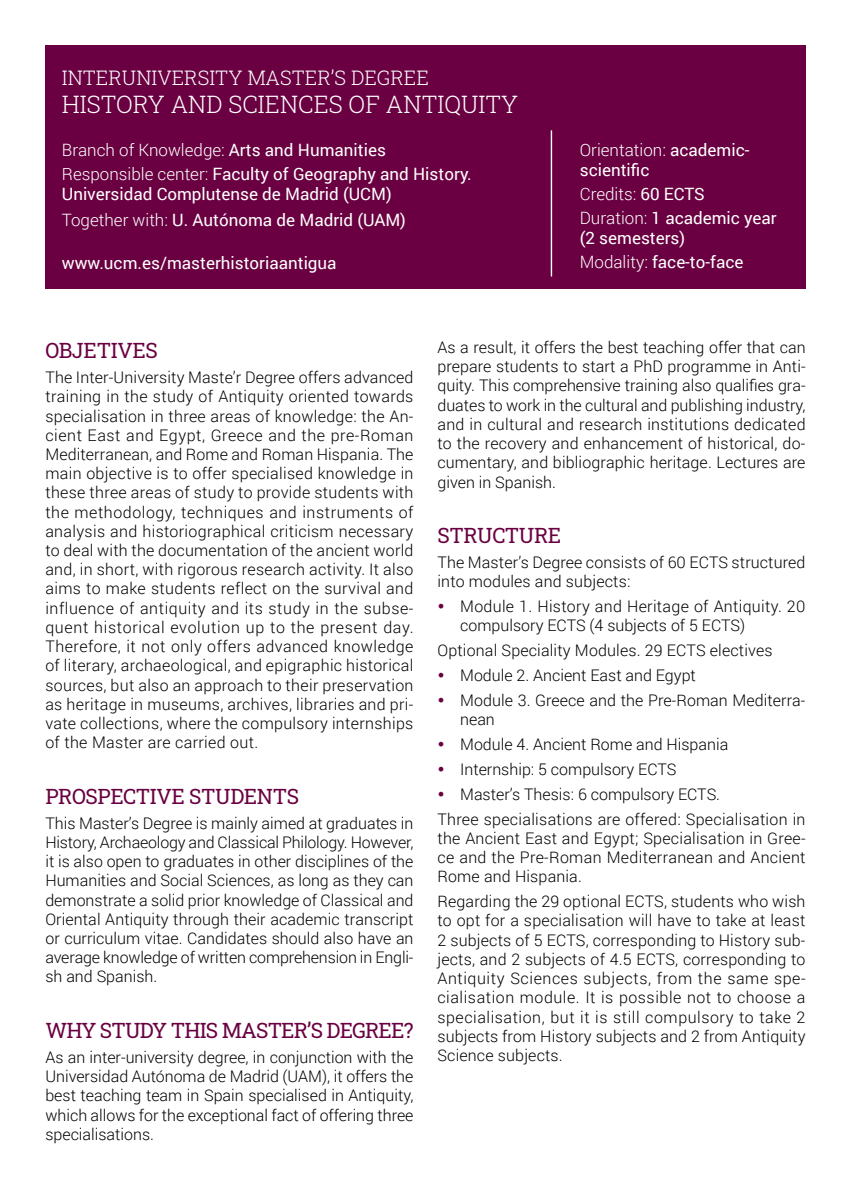
<style>
.page{position:relative;width:851px;height:1191px;background:#fff}
.page>*{position:absolute;margin:0;border:0;box-sizing:border-box;transform-origin:0 0}
.t1{font:300 24px "Roboto Slab";color:#fff}
.t2{font:21px "Roboto Slab";letter-spacing:-.02em;color:#6a0041}
.t3{font:21px "Roboto Slab";letter-spacing:-.04em;color:#6a0041}
.t4{font:300 20px "Roboto Slab";color:#fff}
.t5{font:17px/24px "Roboto";color:#fff}
.t6{font:300 16px/19.2px "Roboto";letter-spacing:.005em;color:#000;text-align:justify}
.s1{font-weight:300}
</style>
<div class="page">
<div style="left:45px;top:45px;width:760px;height:244px;background:#6a0041"></div>
<hr style="left:550px;top:130px;width:2px;height:146px;background:#fff">
<p class="t4" style="left:62px;top:64px;width:368px">INTERUNIVERSITY MASTER’S DEGREE</p>
<h1 class="t1" style="left:62px;top:87px;width:458px">HISTORY AND SCIENCES OF ANTIQUITY</h1>
<p class="t5" style="left:62px;top:137px;width:411px"><span class="s1">Branch of Knowledge:</span> Arts and Humanities<br><span class="s1">Responsible center:</span> Faculty of Geography and History.</p>
<p class="t5" style="left:62px;top:181px;width:345px;line-height:25.6px">Universidad Complutense de Madrid (UCM)<br><span class="s1">Together with:</span> U. Autónoma de Madrid (UAM)</p>
<p class="t5" style="left:62px;top:250px;width:276px">www.ucm.es/masterhistoriaantigua</p>
<p class="t5" style="left:579px;top:139px;width:171px;line-height:20px"><span class="s1">Orientation:</span> academic&shy;scientific</p>
<p class="t5" style="left:579px;top:181px;width:198px"><span class="s1">Credits:</span> 60 ECTS<br><span class="s1">Duration:</span> 1 academic year</p>
<p class="t5" style="left:579px;top:225px;width:165px">(2 semesters)<br><span class="s1">Modality:</span> face-to-face</p>
<h2 class="t2" style="left:45px;top:336px;width:114px">OBJETIVES</h2>
<p class="t6" style="left:45px;top:367px;width:369px">The Inter-University Maste’r Degree offers advanced training in the study of Antiquity oriented towards specialisation in three areas of knowledge: the An&shy;cient East and Egypt, Greece and the pre-Roman Mediterranean, and Rome and Roman Hispania. The main objective is to offer specialised knowledge in these three areas of study to provide students with the methodology, techniques and instruments of analysis and historiographical criticism necessary to deal with the documentation of the ancient world and, in short, with rigorous research activity. It also aims to make students reflect on the survival and influence of antiquity and its study in the subse&shy;quent historical evolution up to the present day.<br>Therefore, it not only offers advanced knowledge of literary, archaeological, and epigraphic historical sources, but also an approach to their preservation as heritage in museums, archives, libraries and pri&shy;vate collections, where the compulsory internships of the Master are carried out.</p>
<h2 class="t2" style="left:45px;top:782px;width:255px">PROSPECTIVE STUDENTS</h2>
<p class="t6" style="left:45px;top:813px;width:369px">This Master’s Degree is mainly aimed at graduates in History, Archaeology and Classical Philology. However, it is also open to graduates in other disciplines of the Humanities and Social Sciences, as long as they can demonstrate a solid prior knowledge of Classical and Oriental Antiquity through their academic transcript or curriculum vitae. Candidates should also have an average knowledge of written comprehension in Engli&shy;sh and Spanish.</p>
<h2 class="t3" style="left:45px;top:1016px;width:369px">WHY STUDY THIS MASTER’S DEGREE?</h2>
<p class="t6" style="left:45px;top:1047px;width:369px">As an inter-university degree, in conjunction with the Universidad Autónoma de Madrid (UAM), it offers the best teaching team in Spain specialised in Antiquity, which allows for the exceptional fact of offering three specialisations.</p>
<p class="t6" style="left:437px;top:337px;width:369px">As a result, it offers the best teaching offer that can prepare students to start a PhD programme in Anti&shy;quity. This comprehensive training also qualifies gra&shy;duates to work in the cultural and publishing industry, and in cultural and research institutions dedicated to the recovery and enhancement of historical, do&shy;cumentary, and bibliographic heritage. Lectures are given in Spanish.</p>
<h2 class="t2" style="left:437px;top:521px;width:125px">STRUCTURE</h2>
<p class="t6" style="left:437px;top:552px;width:369px">The Master’s Degree consists of 60 ECTS structured into modules and subjects:</p>
<p class="t6" style="left:460px;top:596px;width:347px">Module 1. History and Heritage of Antiquity. 20 compulsory ECTS (4 subjects of 5 ECTS)</p>
<p class="t6" style="left:460px;top:637px;width:347px;line-height:24.8px;text-align:left;text-indent:-23px">Optional Speciality Modules. 29 ECTS electives<br>Module 2. Ancient East and Egypt<br>Module 3. Greece and the Pre-Roman Mediterra-</p>
<p class="t6" style="left:460px;top:709px;width:36px">nean</p>
<p class="t6" style="left:460px;top:734px;width:269px">Module 4. Ancient Rome and Hispania</p>
<p class="t6" style="left:460px;top:759px;width:218px">Internship: 5 compulsory ECTS</p>
<p class="t6" style="left:460px;top:784px;width:261px">Master’s Thesis: 6 compulsory ECTS.</p>
<p class="t6" style="left:437px;top:809px;width:369px">Three specialisations are offered: Specialisation in</p>
<p class="t6" style="left:437px;top:828px;width:369px">the Ancient East and Egypt; Specialisation in Gree&shy;ce and the Pre-Roman Mediterranean and Ancient Rome and Hispania.</p>
<p class="t6" style="left:437px;top:891px;width:369px">Regarding the 29 optional ECTS, students who wish to opt for a specialisation will have to take at least 2 subjects of 5 ECTS, corresponding to History sub&shy;jects, and 2 subjects of 4.5 ECTS, corresponding to Antiquity Sciences subjects, from the same spe&shy;cialisation module. It is possible not to choose a specialisation, but it is still compulsory to take 2 subjects from History subjects and 2 from Antiquity Science subjects.</p>
</div>
